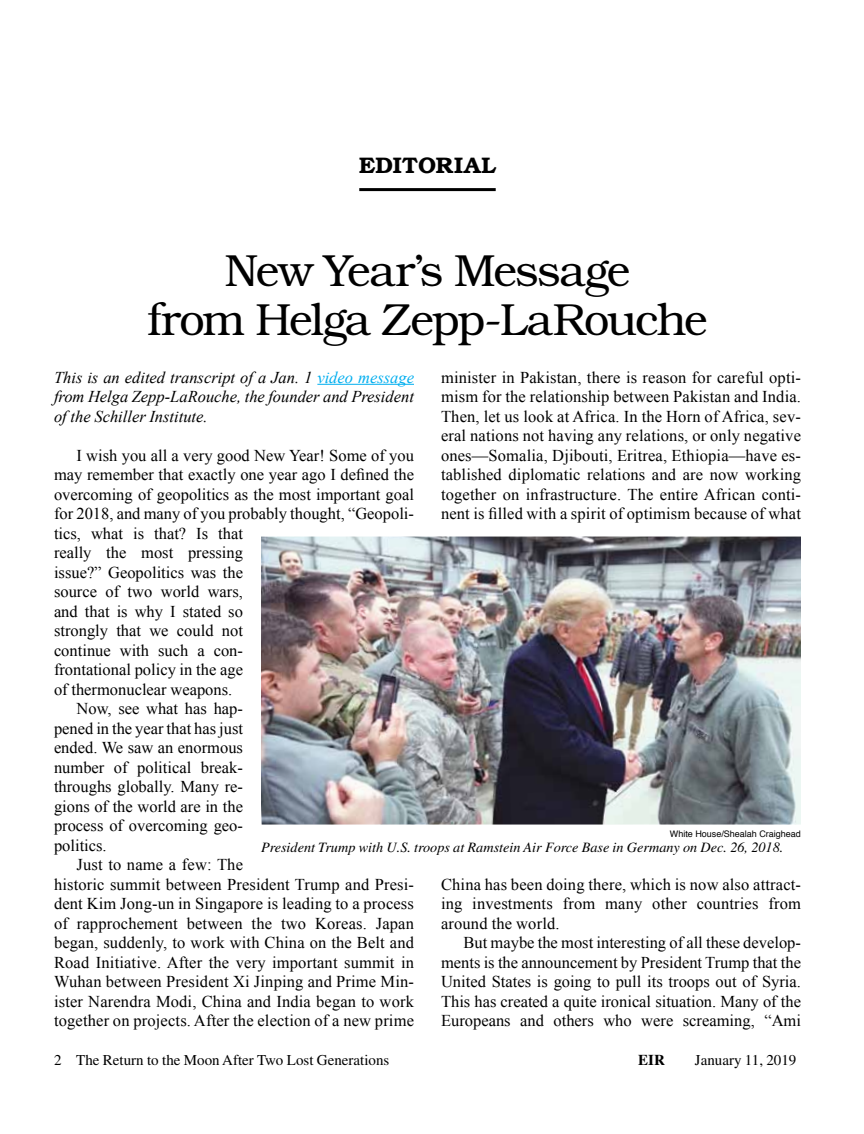
<style>
.page{position:relative;width:864px;height:1134px;background:#fff}
.page>*{position:absolute;margin:0;border:0;box-sizing:border-box;transform-origin:0 0}
.t1{font:300 45px/49.5px "Bookman";letter-spacing:-.035em;color:#000;text-align:center}
.t2{font:600 22.5px "Bookman";letter-spacing:.01em;color:#000}
.t3{font:16.5px/19.5px "Times New Roman";color:#000;text-align:justify}
.t4{font:italic 16.5px/19.5px "Times New Roman";color:#000;text-align:justify}
.t5{font:15px "Times";color:#000}
.t6{font:700 15px "Times";color:#000}
.t7{font:italic 14.25px "Times";color:#000}
.t8{font:9px "Helvetica";color:#000}
.s1{color:#00aeef}
</style>
<div class="page">
<hr style="left:317px;top:384px;width:97px;height:1px;background:#00aeef">
<hr style="left:359px;top:188px;width:137px;height:3px;background:#000">
<img style="left:261px;top:537px;width:540px;height:288px">
<h2 class="t2" style="left:359px;top:152px;width:138px">EDITORIAL</h2>
<h1 class="t1" style="left:147px;top:246px;width:562px">New Year’s Message<br>from Helga Zepp-LaRouche</h1>
<p class="t4" style="left:54px;top:367px;width:361px">This is an edited transcript of a Jan. 1 <span class="s1">video message </span>from Helga Zepp-LaRouche, the founder and President of the Schiller Institute.</p>
<p class="t3" style="left:77px;top:445px;width:339px">I wish you all a very good New Year! Some of you</p>
<p class="t3" style="left:54px;top:464px;width:361px">may remember that exactly one year ago I defined the</p>
<p class="t3" style="left:54px;top:484px;width:361px">overcoming of geopolitics as the most important goal</p>
<p class="t3" style="left:54px;top:503px;width:361px">for 2018, and many of you probably thought, “Geopoli-</p>
<p class="t3" style="left:54px;top:523px;width:191px">tics, what is that? Is that</p>
<p class="t3" style="left:54px;top:543px;width:191px">really the most pressing</p>
<p class="t3" style="left:54px;top:562px;width:191px">issue?” Geopolitics was the</p>
<p class="t3" style="left:54px;top:582px;width:190px">source of two world wars,</p>
<p class="t3" style="left:54px;top:601px;width:190px">and that is why I stated so</p>
<p class="t3" style="left:54px;top:621px;width:191px">strongly that we could not</p>
<p class="t3" style="left:54px;top:640px;width:191px">continue with such a con-</p>
<p class="t3" style="left:54px;top:660px;width:191px">frontational policy in the age</p>
<p class="t3" style="left:54px;top:679px;width:180px">of thermonuclear weapons.</p>
<p class="t3" style="left:77px;top:699px;width:168px">Now, see what has hap-</p>
<p class="t3" style="left:54px;top:718px;width:191px">pened in the year that has just</p>
<p class="t3" style="left:54px;top:738px;width:191px">ended. We saw an enormous</p>
<p class="t3" style="left:54px;top:757px;width:191px">number of political break-</p>
<p class="t3" style="left:54px;top:777px;width:191px">throughs globally. Many re-</p>
<p class="t3" style="left:54px;top:796px;width:191px">gions of the world are in the</p>
<p class="t3" style="left:54px;top:816px;width:190px">process of overcoming geo-</p>
<p class="t3" style="left:54px;top:835px;width:54px">politics.</p>
<p class="t3" style="left:77px;top:855px;width:168px">Just to name a few: The</p>
<p class="t3" style="left:54px;top:874px;width:362px">historic summit between President Trump and Presi-</p>
<p class="t3" style="left:54px;top:894px;width:361px">dent Kim Jong-un in Singapore is leading to a process</p>
<p class="t3" style="left:54px;top:913px;width:362px">of rapprochement between the two Koreas. Japan</p>
<p class="t3" style="left:54px;top:933px;width:362px">began, suddenly, to work with China on the Belt and</p>
<p class="t3" style="left:54px;top:952px;width:362px">Road Initiative. After the very important summit in</p>
<p class="t3" style="left:54px;top:972px;width:362px">Wuhan between President Xi Jinping and Prime Min-</p>
<p class="t3" style="left:54px;top:991px;width:361px">ister Narendra Modi, China and India began to work</p>
<p class="t3" style="left:54px;top:1011px;width:362px">together on projects. After the election of a new prime</p>
<p class="t3" style="left:441px;top:367px;width:362px">minister in Pakistan, there is reason for careful opti&shy;mism for the relationship between Pakistan and India.<br>Then, let us look at Africa. In the Horn of Africa, sev&shy;eral nations not having any relations, or only negative ones—Somalia, Djibouti, Eritrea, Ethiopia—have es&shy;tablished diplomatic relations and are now working together on infrastructure. The entire African conti&shy;nent is filled with a spirit of optimism because of what</p>
<p class="t8" style="left:670px;top:827px;width:133px">White House/Shealah Craighead</p>
<p class="t7" style="left:261px;top:840px;width:524px">President Trump with U.S. troops at Ramstein Air Force Base in Germany on Dec. 26, 2018.</p>
<p class="t3" style="left:441px;top:874px;width:362px">China has been doing there, which is now also attract&shy;ing investments from many other countries from around the world.</p>
<p class="t3" style="left:441px;top:933px;width:361px;text-indent:22px">But maybe the most interesting of all these develop&shy;ments is the announcement by President Trump that the United States is going to pull its troops out of Syria.<br>This has created a quite ironical situation. Many of the Europeans and others who were screaming, “Ami</p>
<p class="t5" style="left:54px;top:1052px;width:337px">2 The Return to the Moon After Two Lost Generations</p>
<p class="t6" style="left:638px;top:1051px;width:28px">EIR</p>
<p class="t5" style="left:695px;top:1052px;width:103px">January 11, 2019</p>
</div>
